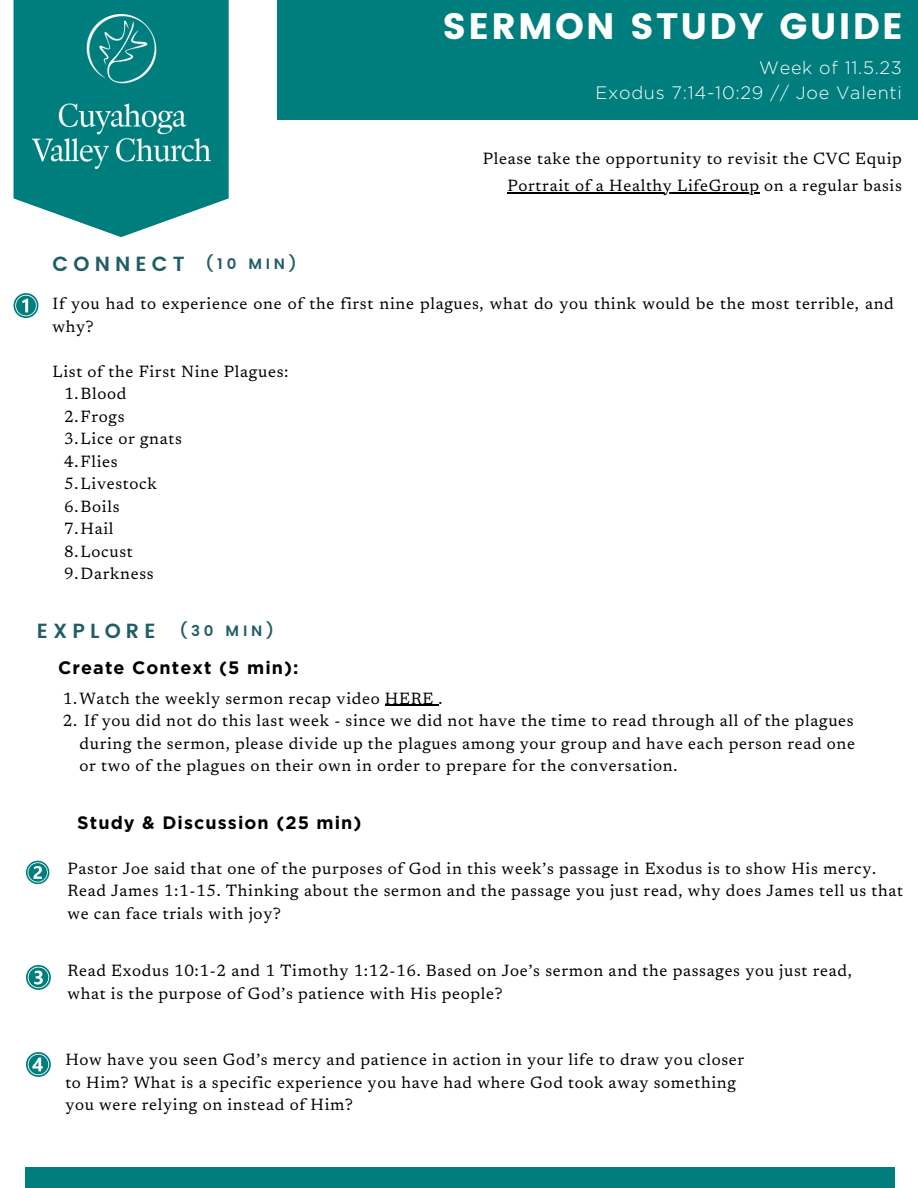
<style>
.page{position:relative;width:918px;height:1188px;background:#fff}
.page>*{position:absolute;margin:0;border:0;box-sizing:border-box;transform-origin:0 0}
.t1{font:36.75px "Poppins";letter-spacing:.06em;color:#fff}
.t2{font:600 20.4px "Poppins";letter-spacing:.25em;color:#215d65}
.t3{font:700 18px "Gotham";letter-spacing:.06em;color:#000}
.t4{font:300 18px "Gotham";letter-spacing:.04em;color:#fff}
.t5{font:16.5px/22.5px "Newsreader";letter-spacing:.04em;color:#000}
.t6{font:600 15px "Poppins";letter-spacing:.25em;color:#215d65}
</style>
<div class="page">
<div style="left:277px;top:0;width:641px;height:119px;background:#007d7d"></div>
<div style="left:25px;top:1167px;width:870px;height:21px;background:#007d7d"></div>
<svg style="left:14px;top:0;width:215px;height:237px;fill:#007d7d"></svg>
<img style="left:32px;top:15px;width:178px;height:154px">
<svg style="left:26px;top:861px;width:23px;height:23px"></svg>
<svg style="left:14px;top:293px;width:24px;height:25px"></svg>
<svg style="left:26px;top:965px;width:25px;height:25px"></svg>
<hr style="left:385px;top:705px;width:54px;height:1px;background:#000">
<hr style="left:507px;top:192px;width:253px;height:1px;background:#000">
<svg style="left:26px;top:1052px;width:25px;height:25px"></svg>
<p class="t1" style="left:442px;top:5px;width:462px">SERMON STUDY GUIDE</p>
<p class="t4" style="left:759px;top:59px;width:144px">Week of 11.5.23</p>
<p class="t4" style="left:595px;top:84px;width:308px">Exodus 7:14-10:29 // Joe Valenti</p>
<p class="t2" style="left:53px;top:252px;width:133px">CONNECT</p>
<p class="t6" style="left:206px;top:255px;width:92px">(10 MIN)</p>
<p class="t5" style="left:483px;top:149px;width:421px">Please take the opportunity to revisit the CVC Equip</p>
<p class="t5" style="left:507px;top:176px;width:396px">Portrait of a Healthy LifeGroup on a regular basis</p>
<p class="t5" style="left:53px;top:294px;width:843px">If you had to experience one of the first nine plagues, what do you think would be the most terrible, and why?</p>
<p class="t5" style="left:53px;top:362px;width:237px">List of the First Nine Plagues:</p>
<p class="t5" style="left:64px;top:384px;width:64px">1.Blood</p>
<p class="t5" style="left:64px;top:407px;width:62px">2.Frogs</p>
<p class="t5" style="left:64px;top:429px;width:119px">3.Lice or gnats</p>
<p class="t5" style="left:64px;top:452px;width:55px">4.Flies</p>
<p class="t5" style="left:64px;top:474px;width:94px">5.Livestock</p>
<p class="t5" style="left:64px;top:497px;width:57px">6.Boils</p>
<p class="t5" style="left:64px;top:519px;width:51px">7.Hail</p>
<p class="t5" style="left:64px;top:542px;width:70px">8.Locust</p>
<p class="t5" style="left:64px;top:564px;width:91px">9.Darkness</p>
<p class="t2" style="left:37px;top:619px;width:120px">EXPLORE</p>
<p class="t6" style="left:180px;top:622px;width:95px">(30 MIN)</p>
<p class="t3" style="left:58px;top:660px;width:242px">Create Context (5 min):</p>
<p class="t5" style="left:63px;top:689px;width:381px">1.Watch the weekly sermon recap video HERE .</p>
<p class="t5" style="left:80px;top:711px;width:777px;text-align:justify;text-indent:-17px">2. If you did not do this last week - since we did not have the time to read through all of the plagues during the sermon, please divide up the plagues among your group and have each person read one or two of the plagues on their own in order to prepare for the conversation.</p>
<p class="t3" style="left:77px;top:815px;width:286px">Study &amp; Discussion (25 min)</p>
<p class="t5" style="left:67px;top:859px;width:837px">Pastor Joe said that one of the purposes of God in this week’s passage in Exodus is to show His mercy.<br>Read James 1:1-15. Thinking about the sermon and the passage you just read, why does James tell us that we can face trials with joy?</p>
<p class="t5" style="left:67px;top:961px;width:786px">Read Exodus 10:1-2 and 1 Timothy 1:12-16. Based on Joe’s sermon and the passages you just read,</p>
<p class="t5" style="left:67px;top:983px;width:437px">what is the purpose of God’s patience with His people?</p>
<p class="t5" style="left:65px;top:1050px;width:680px">How have you seen God’s mercy and patience in action in your life to draw you closer to Him? What is a specific experience you have had where God took away something you were relying on instead of Him?</p>
</div>
